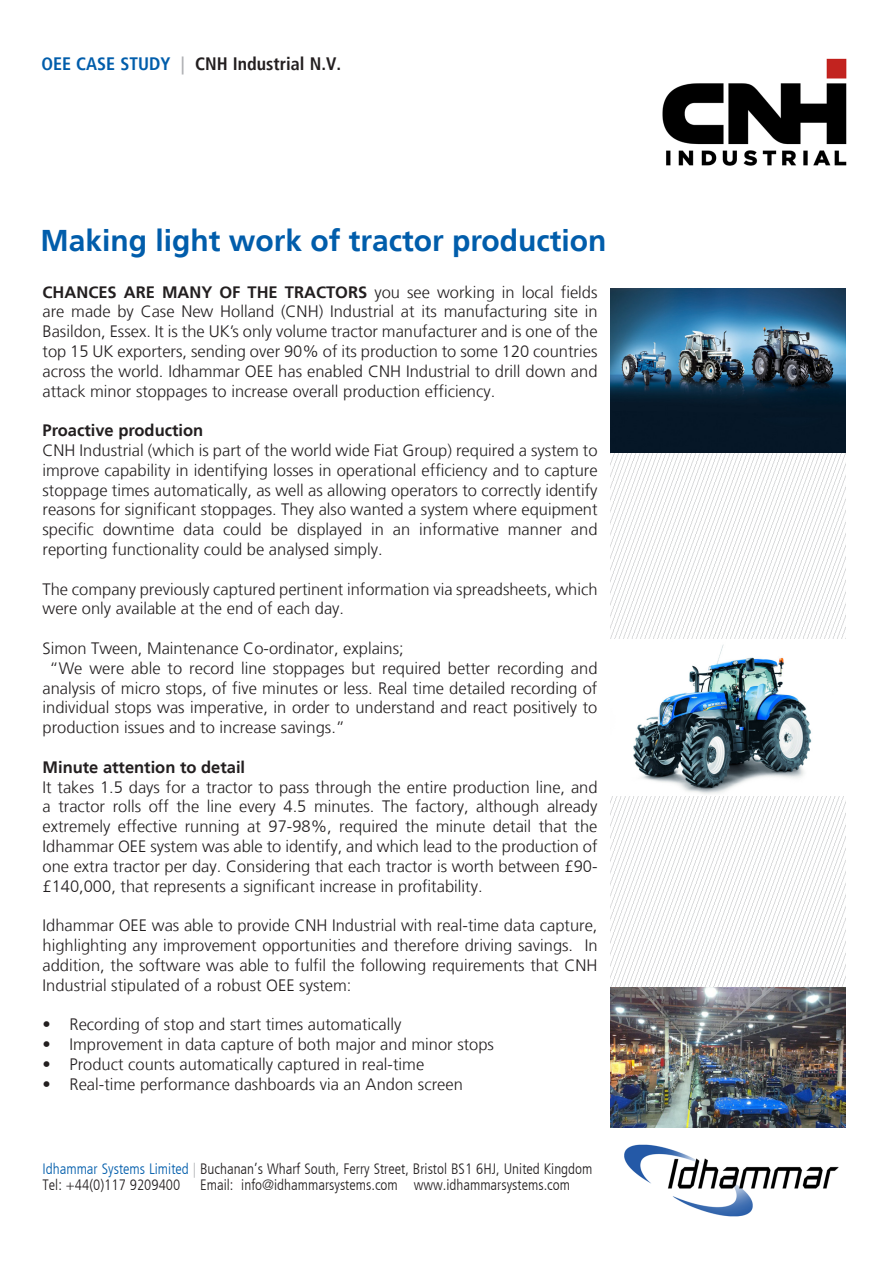
<style>
.page{position:relative;width:893px;height:1263px;background:#fff}
.page>*{position:absolute;margin:0;border:0;box-sizing:border-box;transform-origin:0 0}
.t1{font:700 30px "Frutiger";color:#015dab}
.t2{font:700 condensed 18px "Frutiger";color:#231f20}
.t3{font:300 16.5px/19.8px "Frutiger";color:#231f20;text-align:justify}
.t4{font:700 16.5px "Frutiger";color:#231f20}
.t5{font:300 condensed 15px "Frutiger";color:#231f20}
.s1{color:#015dab}
.s2{color:#aeafb3}
.s3{font-weight:700}
</style>
<div class="page">
<img style="left:610px;top:453px;width:235px;height:535px">
<img style="left:610px;top:988px;width:235px;height:229px">
<img style="left:610px;top:288px;width:235px;height:165px">
<img style="left:610px;top:639px;width:235px;height:156px">
<img style="left:662px;top:58px;width:185px;height:108px">
<p class="t2" style="left:41px;top:53px;width:301px"><span class="s1">OEE CASE STUDY</span> <span class="s2">|</span> CNH Industrial N.V.</p>
<p class="t1" style="left:40px;top:223px;width:568px">Making light work of tractor production</p>
<p class="t3" style="left:43px;top:282px;width:557px"><span class="s3">CHANCES ARE MANY OF THE TRACTORS</span> you see working in local fields are made by Case New Holland (CNH) Industrial at its manufacturing site in Basildon, Essex. It is the UK’s only volume tractor manufacturer and is one of the top 15 UK exporters, sending over 90% of its production to some 120 countries across the world. Idhammar OEE has enabled CNH Industrial to drill down and attack minor stoppages to increase overall production efficiency.</p>
<p class="t4" style="left:43px;top:421px;width:162px">Proactive production</p>
<p class="t3" style="left:43px;top:441px;width:557px">CNH Industrial (which is part of the world wide Fiat Group) required a system to improve capability in identifying losses in operational efficiency and to capture stoppage times automatically, as well as allowing operators to correctly identify reasons for significant stoppages. They also wanted a system where equipment specific downtime data could be displayed in an informative manner and reporting functionality could be analysed simply.</p>
<p class="t3" style="left:43px;top:579px;width:556px">The company previously captured pertinent information via spreadsheets, which were only available at the end of each day.</p>
<p class="t3" style="left:43px;top:639px;width:363px">Simon Tween, Maintenance Co-ordinator, explains;</p>
<p class="t3" style="left:43px;top:658px;width:556px;text-indent:7px">“We were able to record line stoppages but required better recording and analysis of micro stops, of five minutes or less. Real time detailed recording of individual stops was imperative, in order to understand and react positively to production issues and to increase savings.”</p>
<p class="t4" style="left:43px;top:757px;width:204px">Minute attention to detail</p>
<p class="t3" style="left:43px;top:777px;width:557px">It takes 1.5 days for a tractor to pass through the entire production line, and a tractor rolls off the line every 4.5 minutes. The factory, although already extremely effective running at 97-98%, required the minute detail that the Idhammar OEE system was able to identify, and which lead to the production of one extra tractor per day. Considering that each tractor is worth between £90- £140,000, that represents a significant increase in profitability.</p>
<p class="t3" style="left:43px;top:916px;width:556px">Idhammar OEE was able to provide CNH Industrial with real-time data capture, highlighting any improvement opportunities and therefore driving savings. In addition, the software was able to fulfil the following requirements that CNH Industrial stipulated of a robust OEE system:</p>
<p class="t3" style="left:43px;top:1015px;width:360px">• Recording of stop and start times automatically</p>
<p class="t3" style="left:43px;top:1035px;width:453px">• Improvement in data capture of both major and minor stops</p>
<p class="t3" style="left:43px;top:1054px;width:383px">• Product counts automatically captured in real-time</p>
<p class="t3" style="left:43px;top:1074px;width:422px">• Real-time performance dashboards via an Andon screen</p>
<p class="t5" style="left:43px;top:1160px;width:551px"><span class="s1">Idhammar Systems Limited</span> <span class="s2">|</span> Buchanan’s Wharf South, Ferry Street, Bristol BS1 6HJ, United Kingdom</p>
<p class="t5" style="left:43px;top:1177px;width:139px">Tel: +44(0)117 9209400</p>
<p class="t5" style="left:200px;top:1177px;width:372px">Email: info@idhammarsystems.com www.idhammarsystems.com</p>
</div>
